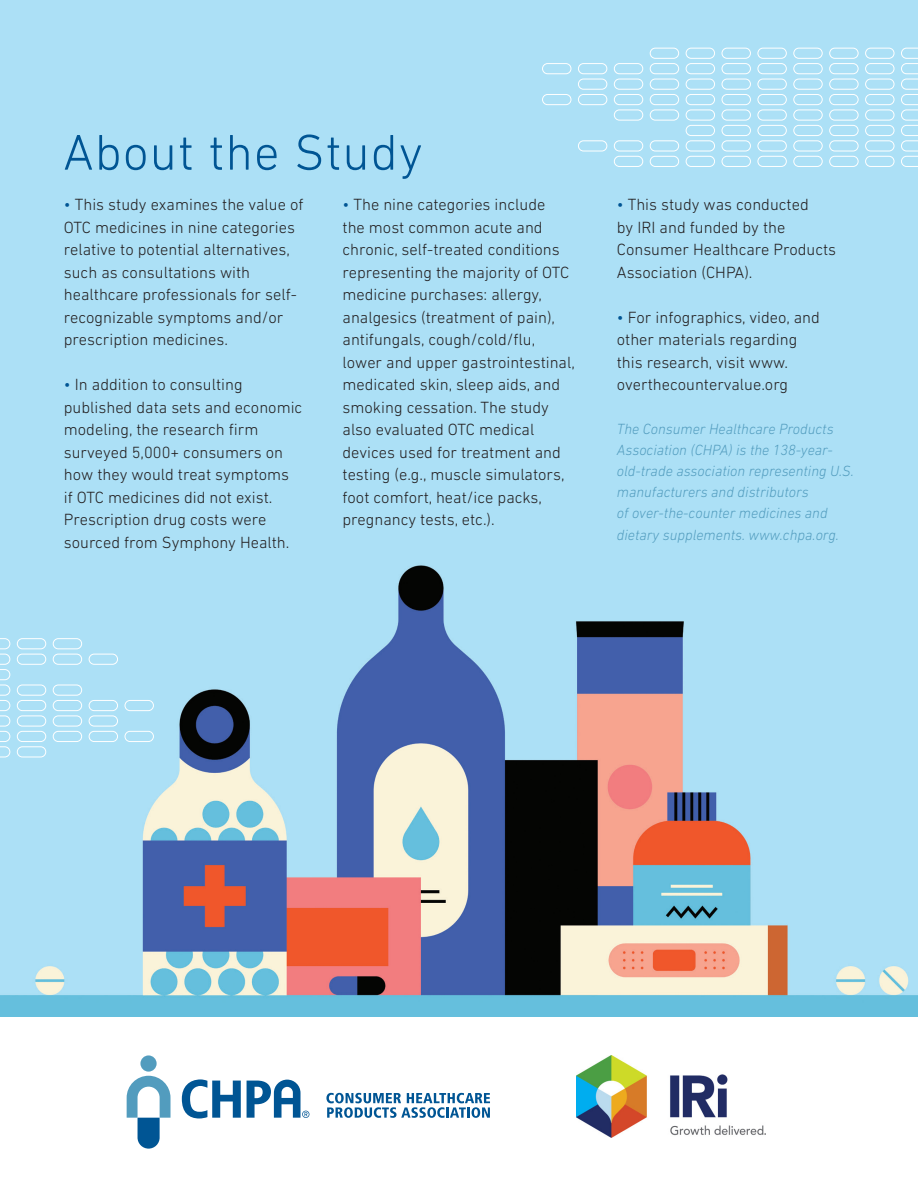
<style>
.page{position:relative;width:918px;height:1188px;background:#fff}
.page>*{position:absolute;margin:0;border:0;box-sizing:border-box;transform-origin:0 0}
.section_name{font:300 51px "DIN Next LT Pro";letter-spacing:.02em;color:#005594}
.t1{font:300 16.5px/22.5px "DIN Next LT Pro";color:#231f20}
.t2{font:italic 300 15px/21px "DIN Next LT Pro";color:#529cbe}
.s1{color:#005594}
</style>
<div class="page">
<img style="left:0;top:0;width:918px;height:1017px">
<svg style="left:542px;top:47px;width:376px;height:120px;background:#b4e3f6"></svg>
<img style="left:576px;top:1055px;width:190px;height:82px">
<svg style="left:326px;top:1093px;width:164px;height:25px"></svg>
<div style="left:140px;top:1055px;width:17px;height:17px;background:#529cbe;border-radius:50%"></div>
<svg style="left:127px;top:1076px;width:44px;height:73px"></svg>
<svg style="left:247px;top:1080px;width:62px;height:38px"></svg>
<svg style="left:182px;top:1079px;width:59px;height:39px"></svg>
<svg style="left:0;top:638px;width:154px;height:120px;background:#b2e2f6"></svg>
<p class="section_name" style="left:63px;top:123px;width:361px">About the Study</p>
<p class="t1" style="left:64px;top:193px;width:241px"><span class="s1">•</span> This study examines the value of<br>OTC medicines in nine categories relative to potential alternatives, such as consultations with healthcare professionals for self&shy;recognizable symptoms and/or prescription medicines.</p>
<p class="t1" style="left:64px;top:373px;width:240px"><span class="s1">•</span> In addition to consulting published data sets and economic modeling, the research firm surveyed 5,000+ consumers on how they would treat symptoms<br>if OTC medicines did not exist.<br>Prescription drug costs were sourced from Symphony Health.</p>
<p class="t1" style="left:343px;top:193px;width:234px"><span class="s1">•</span> The nine categories include<br>the most common acute and chronic, self-treated conditions representing the majority of OTC medicine purchases: allergy, analgesics (treatment of pain), antifungals, cough/cold/flu, lower and upper gastrointestinal, medicated skin, sleep aids, and smoking cessation. The study also evaluated OTC medical devices used for treatment and testing (e.g., muscle simulators, foot comfort, heat/ice packs, pregnancy tests, etc.).</p>
<p class="t1" style="left:617px;top:193px;width:221px"><span class="s1">•</span> This study was conducted<br>by IRI and funded by the<br>Consumer Healthcare Products<br>Association (CHPA).</p>
<p class="t1" style="left:617px;top:305px;width:205px"><span class="s1">•</span> For infographics, video, and other materials regarding this research, visit www. overthecountervalue.org</p>
<p class="t2" style="left:617px;top:418px;width:238px">The Consumer Healthcare Products Association (CHPA) is the 138-year&shy;old-trade association representing U.S. manufacturers and distributors<br>of over-the-counter medicines and</p>
<p class="t2" style="left:617px;top:524px;width:224px">dietary supplements. www.chpa.org.</p>
</div>
